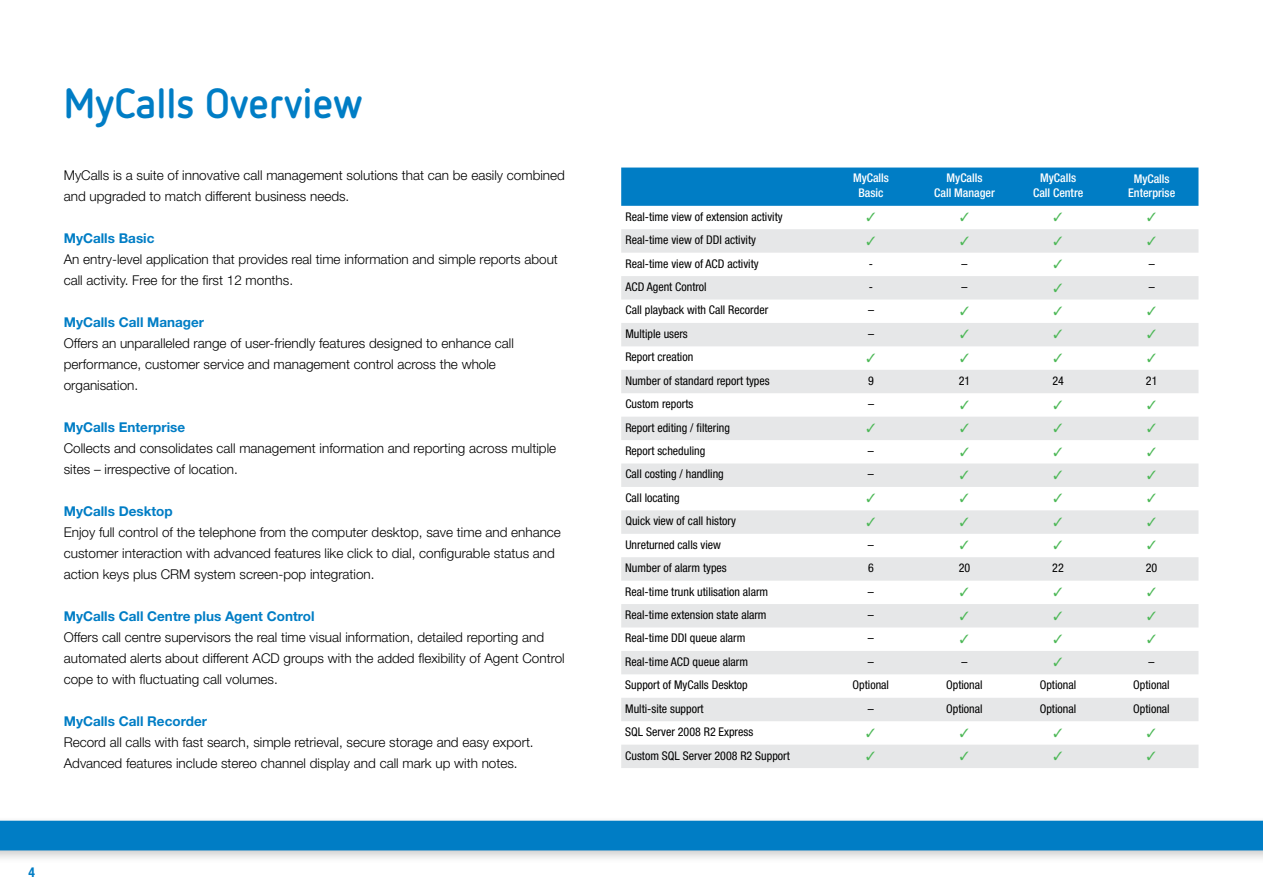
<style>
.page{position:relative;width:1263px;height:893px;background:#fff}
.page>*{position:absolute;margin:0;border:0;box-sizing:border-box;transform-origin:0 0}
.t1{font:700 42px "Netto OT";color:#007dc5}
.t2{font:300 13.5px/21px "Helvetica Neue LT Pro";color:#000}
.t3{font:700 13.5px "Helvetica Neue";color:#007dc5}
.t4{font:700 condensed 13.5px "Helvetica Neue LT Pro";color:#007dc5}
.t5{font:condensed 12px "Helvetica Neue LT Pro";color:#000}
.t6{font:500 condensed 12px/15px "Helvetica Neue LT Pro";color:#fff;text-align:center}
</style>
<div class="page">
<div style="left:621px;top:168px;width:577px;height:38px;background:#007dc5"></div>
<svg style="left:621px;top:229px;width:577px;height:539px;fill:#e6e7e8"></svg>
<div style="left:0;top:816px;width:1263px;height:48px;background:#000;opacity:.2"></div>
<div style="left:0;top:821px;width:1263px;height:29px;background:#007dc5"></div>
<svg style="left:867px;top:236px;width:8px;height:9px"></svg>
<svg style="left:960px;top:236px;width:9px;height:9px"></svg>
<svg style="left:1054px;top:236px;width:8px;height:9px"></svg>
<svg style="left:1148px;top:236px;width:8px;height:9px"></svg>
<svg style="left:1054px;top:260px;width:8px;height:8px"></svg>
<svg style="left:1054px;top:283px;width:8px;height:9px"></svg>
<svg style="left:960px;top:306px;width:9px;height:9px"></svg>
<svg style="left:1054px;top:306px;width:8px;height:9px"></svg>
<svg style="left:1147px;top:306px;width:9px;height:9px"></svg>
<svg style="left:960px;top:330px;width:9px;height:9px"></svg>
<svg style="left:1054px;top:330px;width:8px;height:9px"></svg>
<svg style="left:1147px;top:330px;width:9px;height:9px"></svg>
<svg style="left:867px;top:353px;width:8px;height:9px"></svg>
<svg style="left:960px;top:353px;width:9px;height:9px"></svg>
<svg style="left:1054px;top:353px;width:8px;height:9px"></svg>
<svg style="left:1147px;top:353px;width:9px;height:9px"></svg>
<svg style="left:960px;top:400px;width:9px;height:9px"></svg>
<svg style="left:1054px;top:400px;width:8px;height:9px"></svg>
<svg style="left:1147px;top:400px;width:9px;height:9px"></svg>
<svg style="left:867px;top:424px;width:8px;height:8px"></svg>
<svg style="left:960px;top:424px;width:9px;height:8px"></svg>
<svg style="left:1054px;top:424px;width:8px;height:8px"></svg>
<svg style="left:1147px;top:424px;width:9px;height:8px"></svg>
<svg style="left:960px;top:447px;width:9px;height:9px"></svg>
<svg style="left:1054px;top:447px;width:8px;height:9px"></svg>
<svg style="left:1147px;top:447px;width:9px;height:9px"></svg>
<svg style="left:960px;top:470px;width:8px;height:9px"></svg>
<svg style="left:1054px;top:470px;width:8px;height:9px"></svg>
<svg style="left:1147px;top:470px;width:9px;height:9px"></svg>
<svg style="left:867px;top:494px;width:8px;height:8px"></svg>
<svg style="left:960px;top:494px;width:8px;height:8px"></svg>
<svg style="left:1054px;top:494px;width:8px;height:8px"></svg>
<svg style="left:1147px;top:494px;width:9px;height:8px"></svg>
<svg style="left:867px;top:517px;width:8px;height:9px"></svg>
<svg style="left:960px;top:517px;width:8px;height:9px"></svg>
<svg style="left:1054px;top:517px;width:8px;height:9px"></svg>
<svg style="left:1147px;top:517px;width:9px;height:9px"></svg>
<svg style="left:960px;top:541px;width:8px;height:8px"></svg>
<svg style="left:1054px;top:541px;width:8px;height:8px"></svg>
<svg style="left:1147px;top:541px;width:9px;height:8px"></svg>
<svg style="left:960px;top:587px;width:8px;height:9px"></svg>
<svg style="left:1054px;top:587px;width:8px;height:9px"></svg>
<svg style="left:1147px;top:587px;width:9px;height:9px"></svg>
<svg style="left:960px;top:611px;width:8px;height:9px"></svg>
<svg style="left:1054px;top:611px;width:8px;height:9px"></svg>
<svg style="left:1147px;top:611px;width:8px;height:9px"></svg>
<svg style="left:960px;top:634px;width:8px;height:9px"></svg>
<svg style="left:1054px;top:634px;width:8px;height:9px"></svg>
<svg style="left:1147px;top:634px;width:8px;height:9px"></svg>
<svg style="left:1054px;top:658px;width:8px;height:8px"></svg>
<svg style="left:867px;top:728px;width:8px;height:9px"></svg>
<svg style="left:960px;top:728px;width:8px;height:9px"></svg>
<svg style="left:1054px;top:728px;width:8px;height:9px"></svg>
<svg style="left:1147px;top:728px;width:8px;height:9px"></svg>
<svg style="left:867px;top:751px;width:8px;height:9px"></svg>
<svg style="left:960px;top:751px;width:8px;height:9px"></svg>
<svg style="left:1054px;top:751px;width:8px;height:9px"></svg>
<svg style="left:1147px;top:751px;width:8px;height:9px"></svg>
<h1 class="t1" style="left:64px;top:76px;width:301px">MyCalls Overview</h1>
<p class="t2" style="left:64px;top:164px;width:503px">MyCalls is a suite of innovative call management solutions that can be easily combined and upgraded to match different business needs.</p>
<p class="t3" style="left:64px;top:230px;width:92px">MyCalls Basic</p>
<p class="t2" style="left:64px;top:248px;width:496px">An entry-level application that provides real time information and simple reports about call activity. Free for the first 12 months.</p>
<p class="t3" style="left:64px;top:314px;width:142px">MyCalls Call Manager</p>
<p class="t2" style="left:64px;top:332px;width:452px">Offers an unparalleled range of user-friendly features designed to enhance call performance, customer service and management control across the whole organisation.</p>
<p class="t3" style="left:64px;top:419px;width:123px">MyCalls Enterprise</p>
<p class="t2" style="left:64px;top:437px;width:494px">Collects and consolidates call management information and reporting across multiple sites – irrespective of location.</p>
<p class="t3" style="left:64px;top:503px;width:110px">MyCalls Desktop</p>
<p class="t2" style="left:64px;top:521px;width:499px">Enjoy full control of the telephone from the computer desktop, save time and enhance customer interaction with advanced features like click to dial, configurable status and action keys plus CRM system screen-pop integration.</p>
<p class="t3" style="left:64px;top:608px;width:252px">MyCalls Call Centre plus Agent Control</p>
<p class="t2" style="left:64px;top:626px;width:502px">Offers call centre supervisors the real time visual information, detailed reporting and automated alerts about different ACD groups with the added flexibility of Agent Control cope to with fluctuating call volumes.</p>
<p class="t3" style="left:64px;top:713px;width:145px">MyCalls Call Recorder</p>
<p class="t2" style="left:64px;top:731px;width:471px">Record all calls with fast search, simple retrieval, secure storage and easy export.<br>Advanced features include stereo channel display and call mark up with notes.</p>
<p class="t4" style="left:29px;top:864px;width:8px">4</p>
<p class="t6" style="left:853px;top:170px;width:37px">MyCalls<br>Basic</p>
<p class="t6" style="left:934px;top:170px;width:62px">MyCalls<br>Call Manager</p>
<p class="t6" style="left:1033px;top:170px;width:52px">MyCalls<br>Call Centre</p>
<p class="t6" style="left:1128px;top:172px;width:49px;line-height:13.5px">MyCalls<br>Enterprise</p>
<p class="t5" style="left:625px;top:210px;width:159px">Real-time view of extension activity</p>
<p class="t5" style="left:625px;top:233px;width:132px">Real-time view of DDI activity</p>
<p class="t5" style="left:625px;top:256px;width:135px">Real-time view of ACD activity</p>
<p class="t5" style="left:869px;top:256px;width:6px">-</p>
<p class="t5" style="left:961px;top:256px;width:7px">–</p>
<p class="t5" style="left:1149px;top:256px;width:7px">–</p>
<p class="t5" style="left:625px;top:280px;width:83px">ACD Agent Control</p>
<p class="t5" style="left:869px;top:280px;width:6px">-</p>
<p class="t5" style="left:961px;top:280px;width:7px">–</p>
<p class="t5" style="left:1149px;top:280px;width:7px">–</p>
<p class="t5" style="left:625px;top:303px;width:144px">Call playback with Call Recorder</p>
<p class="t5" style="left:868px;top:303px;width:7px">–</p>
<p class="t5" style="left:625px;top:327px;width:64px">Multiple users</p>
<p class="t5" style="left:868px;top:327px;width:7px">–</p>
<p class="t5" style="left:625px;top:350px;width:69px">Report creation</p>
<p class="t5" style="left:625px;top:374px;width:146px">Number of standard report types</p>
<p class="t5" style="left:868px;top:374px;width:7px">9</p>
<p class="t5" style="left:959px;top:374px;width:13px">21</p>
<p class="t5" style="left:1052px;top:374px;width:13px">24</p>
<p class="t5" style="left:1146px;top:374px;width:13px">21</p>
<p class="t5" style="left:625px;top:397px;width:69px">Custom reports</p>
<p class="t5" style="left:868px;top:397px;width:7px">–</p>
<p class="t5" style="left:625px;top:420px;width:106px">Report editing / filtering</p>
<p class="t5" style="left:625px;top:444px;width:81px">Report scheduling</p>
<p class="t5" style="left:868px;top:444px;width:7px">–</p>
<p class="t5" style="left:625px;top:467px;width:100px">Call costing / handling</p>
<p class="t5" style="left:868px;top:467px;width:7px">–</p>
<p class="t5" style="left:625px;top:491px;width:56px">Call locating</p>
<p class="t5" style="left:625px;top:514px;width:112px">Quick view of call history</p>
<p class="t5" style="left:625px;top:537px;width:97px">Unreturned calls view</p>
<p class="t5" style="left:868px;top:537px;width:7px">–</p>
<p class="t5" style="left:625px;top:561px;width:103px">Number of alarm types</p>
<p class="t5" style="left:868px;top:561px;width:7px">6</p>
<p class="t5" style="left:959px;top:561px;width:13px">20</p>
<p class="t5" style="left:1052px;top:561px;width:13px">22</p>
<p class="t5" style="left:1146px;top:561px;width:13px">20</p>
<p class="t5" style="left:625px;top:584px;width:144px">Real-time trunk utilisation alarm</p>
<p class="t5" style="left:868px;top:584px;width:7px">–</p>
<p class="t5" style="left:625px;top:608px;width:143px">Real-time extension state alarm</p>
<p class="t5" style="left:868px;top:608px;width:7px">–</p>
<p class="t5" style="left:625px;top:631px;width:122px">Real-time DDI queue alarm</p>
<p class="t5" style="left:868px;top:631px;width:7px">–</p>
<p class="t5" style="left:625px;top:655px;width:124px">Real-time ACD queue alarm</p>
<p class="t5" style="left:868px;top:655px;width:7px">–</p>
<p class="t5" style="left:961px;top:655px;width:7px">–</p>
<p class="t5" style="left:1148px;top:655px;width:7px">–</p>
<p class="t5" style="left:625px;top:678px;width:124px">Support of MyCalls Desktop</p>
<p class="t5" style="left:853px;top:678px;width:38px">Optional</p>
<p class="t5" style="left:946px;top:678px;width:38px">Optional</p>
<p class="t5" style="left:1040px;top:678px;width:38px">Optional</p>
<p class="t5" style="left:1133px;top:678px;width:38px">Optional</p>
<p class="t5" style="left:625px;top:701px;width:80px">Multi-site support</p>
<p class="t5" style="left:868px;top:701px;width:7px">–</p>
<p class="t5" style="left:946px;top:701px;width:38px">Optional</p>
<p class="t5" style="left:1040px;top:701px;width:38px">Optional</p>
<p class="t5" style="left:1133px;top:701px;width:38px">Optional</p>
<p class="t5" style="left:625px;top:725px;width:130px">SQL Server 2008 R2 Express</p>
<p class="t5" style="left:625px;top:748px;width:166px">Custom SQL Server 2008 R2 Support</p>
</div>
